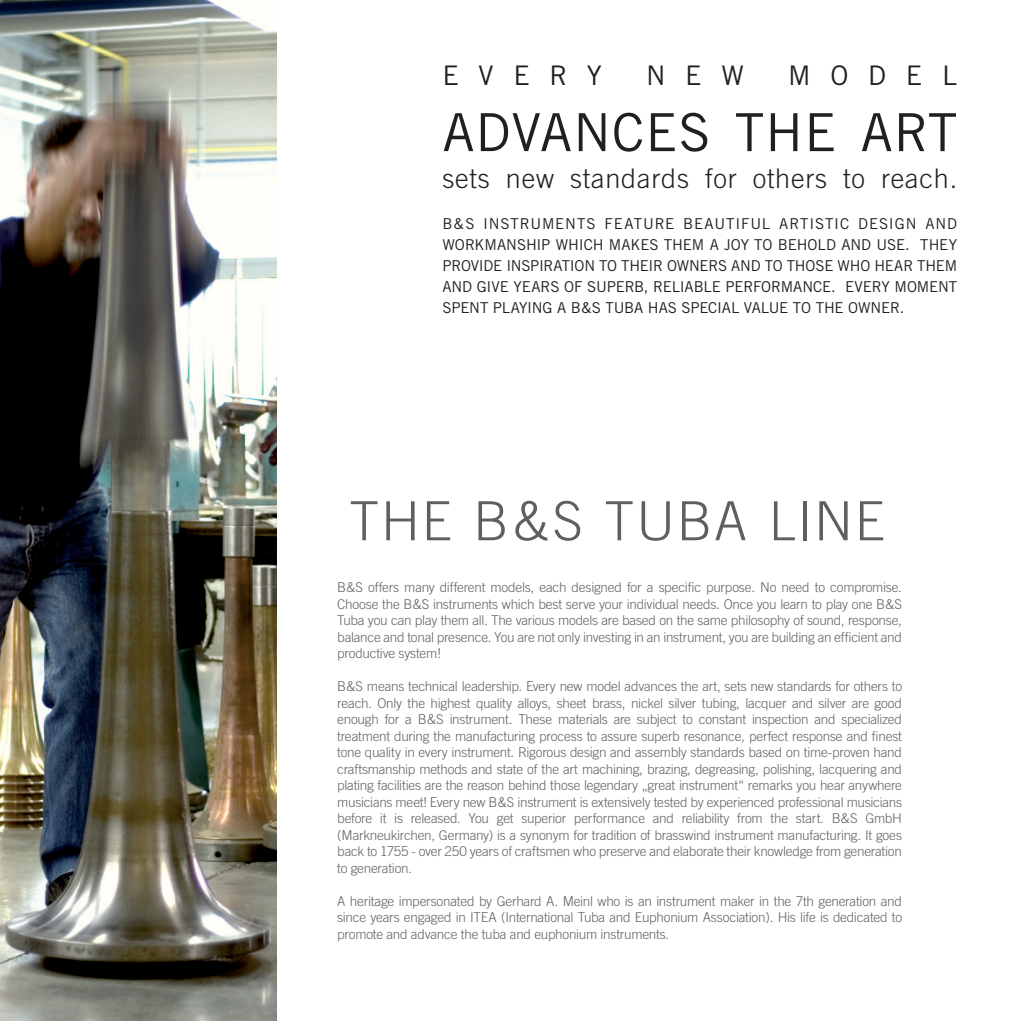
<style>
.page{position:relative;width:1021px;height:1021px;background:#fff}
.page>*{position:absolute;margin:0;border:0;box-sizing:border-box;transform-origin:0 0}
.Chapitre{font:300 54px "Trade Gothic";letter-spacing:.03em;color:#5f5f62}
.t1{font:52.5px "Trade Gothic";letter-spacing:.02em;color:#231f20}
.t2{font:300 27px "Trade Gothic";letter-spacing:.03em;color:#231f20}
.t3{font:27px "Trade Gothic";letter-spacing:.73em;color:#231f20}
.Chapo{font:15px/21px "Trade Gothic";letter-spacing:-.01em;color:#231f20;text-align:justify}
.Texte{font:300 13.5px/16.5px "Trade Gothic";letter-spacing:-.02em;color:#636366;text-align:justify}
</style>
<div class="page">
<img style="left:0;top:0;width:276px;height:1020px">
<p class="t3" style="left:442px;top:59px;width:161px">EVERY</p>
<p class="t3" style="left:646px;top:59px;width:99px">NEW</p>
<p class="t3" style="left:788px;top:59px;width:170px">MODEL</p>
<p class="t1" style="left:442px;top:101px;width:516px">ADVANCES THE ART</p>
<p class="t2" style="left:442px;top:162px;width:516px">sets new standards for others to reach.</p>
<p class="Chapo" style="left:442px;top:213px;width:516px">B&amp;S INSTRUMENTS FEATURE BEAUTIFUL ARTISTIC DESIGN AND WORKMANSHIP WHICH MAKES THEM A JOY TO BEHOLD AND USE. THEY PROVIDE INSPIRATION TO THEIR OWNERS AND TO THOSE WHO HEAR THEM AND GIVE YEARS OF SUPERB, RELIABLE PERFORMANCE. EVERY MOMENT SPENT PLAYING A B&amp;S TUBA HAS SPECIAL VALUE TO THE OWNER.</p>
<p class="Chapitre" style="left:349px;top:489px;width:537px">THE B&amp;S TUBA LINE</p>
<p class="Texte" style="left:337px;top:579px;width:566px">B&amp;S offers many different models, each designed for a specific purpose. No need to compromise.<br>Choose the B&amp;S instruments which best serve your individual needs. Once you learn to play one B&amp;S Tuba you can play them all. The various models are based on the same philosophy of sound, response, balance and tonal presence. You are not only investing in an instrument, you are building an efficient and productive system!</p>
<p class="Texte" style="left:337px;top:678px;width:566px">B&amp;S means technical leadership. Every new model advances the art, sets new standards for others to reach. Only the highest quality alloys, sheet brass, nickel silver tubing, lacquer and silver are good enough for a B&amp;S instrument. These materials are subject to constant inspection and specialized treatment during the manufacturing process to assure superb resonance, perfect response and finest tone quality in every instrument. Rigorous design and assembly standards based on time-proven hand craftsmanship methods and state of the art machining, brazing, degreasing, polishing, lacquering and plating facilities are the reason behind those legendary „great instrument“ remarks you hear anywhere musicians meet! Every new B&amp;S instrument is extensively tested by experienced professional musicians before it is released. You get superior performance and reliability from the start. B&amp;S GmbH (Markneukirchen, Germany) is a synonym for tradition of brasswind instrument manufacturing. It goes back to 1755 - over 250 years of craftsmen who preserve and elaborate their knowledge from generation to generation.</p>
<p class="Texte" style="left:337px;top:892px;width:566px">A heritage impersonated by Gerhard A. Meinl who is an instrument maker in the 7th generation and since years engaged in ITEA (International Tuba and Euphonium Association). His life is dedicated to promote and advance the tuba and euphonium instruments.</p>
</div>
